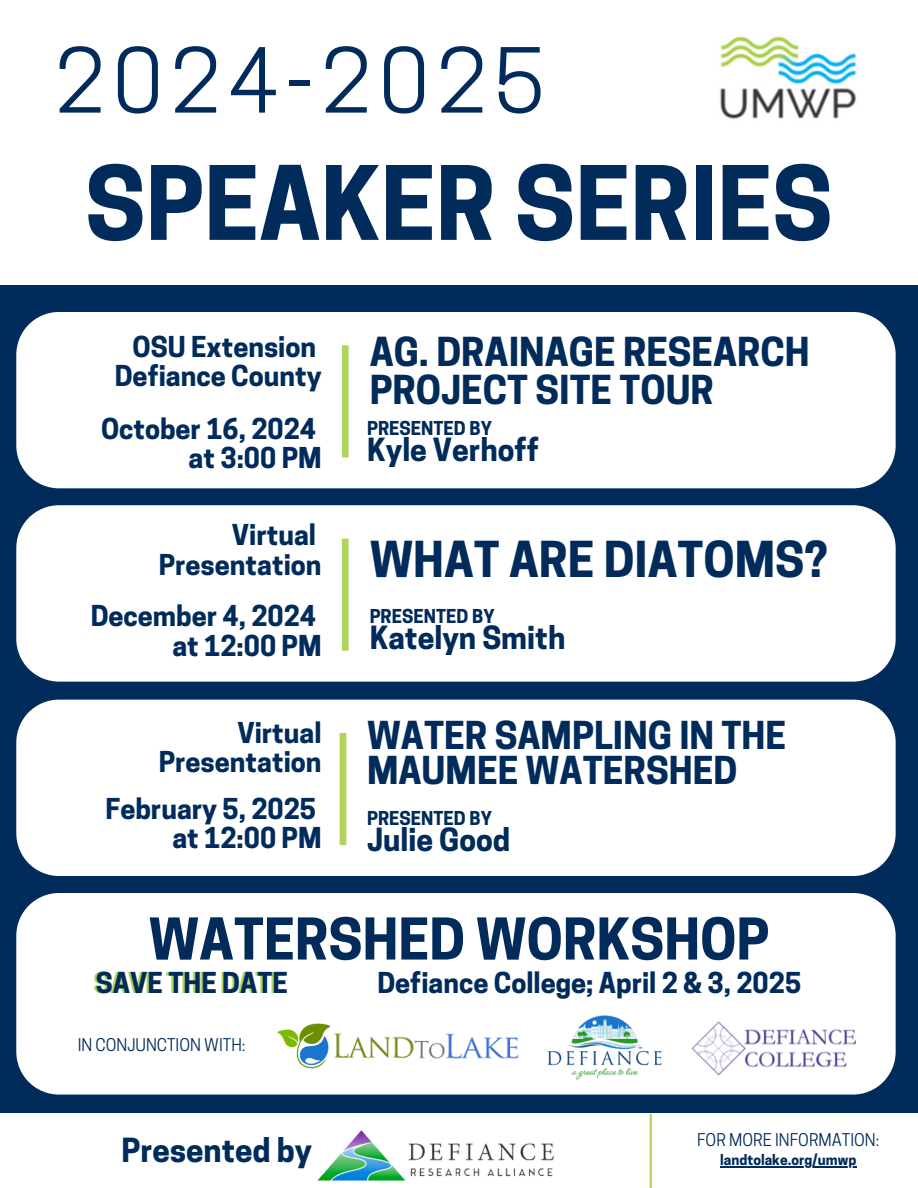
<style>
.page{position:relative;width:918px;height:1188px;background:#002b5a}
.page>*{position:absolute;margin:0;border:0;box-sizing:border-box;transform-origin:0 0}
.t1{font:700 96px "Cooper Hewitt";color:#002b5a}
.t2{font:84px "Cooper Hewitt";letter-spacing:.09em;color:#002b5a}
.t3{font:700 54px "Cooper Hewitt";color:#002b5a}
.t4{font:700 46.5px "Cooper Hewitt";color:#002b5a}
.t5{font:700 37.5px/37.2px "Cooper Hewitt";color:#002b5a}
.t6{font:700 36.15px/34.8px "Cooper Hewitt";color:#002b5a}
.t7{font:700 31.2px "Cooper Hewitt";color:#002b5a}
.t8{font:700 30px "Cooper Hewitt";color:#002b5a}
.t9{font:700 27px "Cooper Hewitt";color:#002b5a}
.t10{font:700 18px "Cooper Hewitt";color:#002b5a}
.t11{font:16.5px "Cooper Hewitt";color:#002b5a}
.t12{font:700 13.8px "Cooper Hewitt";color:#002b5a}
</style>
<div class="page">
<div style="left:16px;top:312px;width:880px;height:176px;background:#fff"></div>
<div style="left:16px;top:505px;width:880px;height:177px;background:#fff"></div>
<div style="left:16px;top:700px;width:880px;height:176px;background:#fff"></div>
<div style="left:16px;top:893px;width:880px;height:202px;background:#fff"></div>
<div style="left:342px;top:345px;width:7px;height:112px;background:#b0d45c"></div>
<div style="left:340px;top:733px;width:6px;height:112px;background:#b0d45c"></div>
<div style="left:342px;top:539px;width:7px;height:112px;background:#b0d45c"></div>
<img style="left:524px;top:996px;width:162px;height:97px">
<img style="left:693px;top:966px;width:163px;height:148px">
<div style="left:0;top:1114px;width:918px;height:74px;background:#fff"></div>
<img style="left:333px;top:1032px;width:191px;height:28px">
<img style="left:277px;top:1023px;width:53px;height:46px">
<img style="left:317px;top:1130px;width:237px;height:51px">
<hr style="left:650px;top:1114px;width:2px;height:74px;background:#b0d45c">
<hr style="left:720px;top:1166px;width:136px;height:1px;background:#002b5a">
<div style="left:0;top:0;width:918px;height:285px;background:#fff"></div>
<img style="left:720px;top:36px;width:137px;height:83px">
<p class="t2" style="left:55px;top:50px;width:491px">2024-2025</p>
<p class="t1" style="left:85px;top:168px;width:749px">SPEAKER SERIES</p>
<h4 class="t9" style="left:133px;top:337px;width:185px">OSU Extension</h4>
<p class="t9" style="left:115px;top:366px;width:208px">Defiance County</p>
<p class="t9" style="left:101px;top:419px;width:217px">October 16, 2024</p>
<p class="t9" style="left:189px;top:448px;width:134px">at 3:00 PM</p>
<p class="t9" style="left:232px;top:525px;width:86px">Virtual</p>
<p class="t9" style="left:159px;top:554px;width:164px">Presentation</p>
<p class="t9" style="left:91px;top:606px;width:227px">December 4, 2024</p>
<h5 class="t9" style="left:172px;top:635px;width:151px">at 12:00 PM</h5>
<p class="t9" style="left:237px;top:722px;width:86px">Virtual</p>
<p class="t9" style="left:159px;top:752px;width:164px">Presentation</p>
<p class="t9" style="left:106px;top:799px;width:212px">February 5, 2025</p>
<p class="t9" style="left:172px;top:828px;width:151px">at 12:00 PM</p>
<p class="t5" style="left:370px;top:338px;width:442px">AG. DRAINAGE RESEARCH<br>PROJECT SITE TOUR</p>
<p class="t10" style="left:367px;top:421px;width:126px">PRESENTED BY</p>
<p class="t8" style="left:367px;top:438px;width:174px">Kyle Verhoff</p>
<p class="t4" style="left:370px;top:542px;width:459px">WHAT ARE DIATOMS?</p>
<p class="t10" style="left:370px;top:610px;width:126px">PRESENTED BY</p>
<p class="t8" style="left:370px;top:627px;width:197px">Katelyn Smith</p>
<p class="t6" style="left:367px;top:722px;width:421px">WATER SAMPLING IN THE<br>MAUMEE WATERSHED</p>
<p class="t10" style="left:367px;top:812px;width:126px">PRESENTED BY</p>
<p class="t8" style="left:367px;top:829px;width:145px">Julie Good</p>
<p class="t3" style="left:149px;top:919px;width:622px">WATERSHED WORKSHOP</p>
<p class="t9" style="left:96px;top:973px;width:194px">SAVE THE DATE</p>
<p class="t9" style="left:377px;top:973px;width:425px">Defiance College; April 2 &amp; 3, 2025</p>
<h3 class="t11" style="left:78px;top:1039px;width:169px">IN CONJUNCTION WITH:</h3>
<p class="t7" style="left:121px;top:1138px;width:192px">Presented by</p>
<p class="t11" style="left:697px;top:1133px;width:184px">FOR MORE INFORMATION:</p>
<p class="t12" style="left:720px;top:1155px;width:138px">landtolake.org/umwp</p>
</div>
